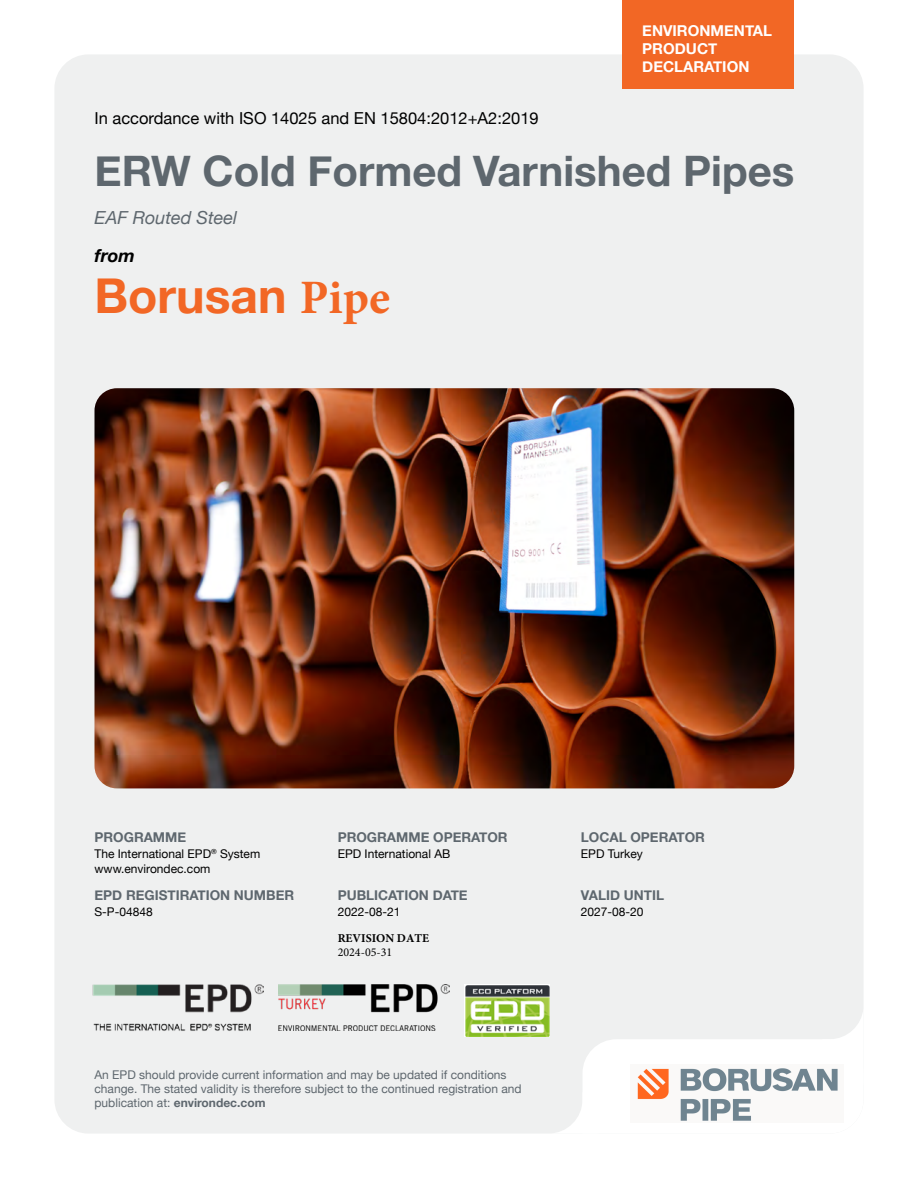
<style>
.page{position:relative;width:918px;height:1188px;background:#fff}
.page>*{position:absolute;margin:0;border:0;box-sizing:border-box;transform-origin:0 0}
.t1{font:700 48px "Helvetica Neue";color:#f26725}
.t2{font:700 42px "Helvetica Neue";color:#5e676e}
.t3{font:italic 18px "Helvetica Neue";color:#5e676e}
.t4{font:italic 700 18px "Helvetica Neue";color:#000}
.t5{font:16.5px "Helvetica Neue";color:#000}
.t6{font:700 15px/18px "Helvetica Neue";color:#fff}
.t7{font:700 13.5px "Helvetica Neue";color:#5e676e}
.t8{font:12px/14.4px "Helvetica Neue";color:#5e676e}
.t9{font:12px/14.4px "Helvetica Neue";color:#000}
.t10{font:700 12px "Minion Pro";color:#000}
.t11{font:12px "Minion Pro";color:#000}
.s1{font-family:"Minion Pro"}
.s2{font-weight:700}
</style>
<div class="page">
<div style="left:54px;top:54px;width:810px;height:1080px;background:#eff0f0;border-radius:34px"></div>
<svg style="left:554px;top:1011px;width:310px;height:123px"></svg>
<div style="left:623px;top:0;width:171px;height:88px;background:#f26725"></div>
<img style="left:94px;top:388px;width:700px;height:400px">
<img style="left:93px;top:985px;width:171px;height:46px">
<img style="left:279px;top:985px;width:171px;height:45px">
<img style="left:465px;top:985px;width:85px;height:52px">
<img style="left:631px;top:1064px;width:213px;height:59px">
<p class="t6" style="left:642px;top:22px;width:131px">ENVIRONMENTAL<br>PRODUCT<br>DECLARATION</p>
<h3 class="t5" style="left:94px;top:106px;width:446px">In accordance with ISO 14025 and EN 15804:2012+A2:2019</h3>
<h2 class="t2" style="left:94px;top:139px;width:701px">ERW Cold Formed Varnished Pipes</h2>
<h3 class="t3" style="left:95px;top:204px;width:144px">EAF Routed Steel</h3>
<h3 class="t4" style="left:95px;top:241px;width:42px">from</h3>
<h1 class="t1" style="left:95px;top:258px;width:297px">Borusan <span class="s1">Pipe</span></h1>
<p class="t7" style="left:94px;top:827px;width:93px">PROGRAMME</p>
<p class="t7" style="left:581px;top:827px;width:126px">LOCAL OPERATOR</p>
<p class="t7" style="left:338px;top:827px;width:171px">PROGRAMME OPERATOR</p>
<p class="t9" style="left:338px;top:848px;width:114px">EPD International AB</p>
<p class="t7" style="left:338px;top:884px;width:132px">PUBLICATION DATE</p>
<p class="t9" style="left:338px;top:905px;width:64px">2022-08-21</p>
<p class="t10" style="left:338px;top:930px;width:93px">REVISION DATE</p>
<p class="t11" style="left:338px;top:944px;width:56px">2024-05-31</p>
<p class="t9" style="left:94px;top:848px;width:167px">The International EPD<sup>®</sup> System www.environdec.com</p>
<p class="t9" style="left:581px;top:848px;width:64px">EPD Turkey</p>
<p class="t9" style="left:581px;top:905px;width:64px">2027-08-20</p>
<p class="t7" style="left:94px;top:885px;width:201px">EPD REGISTIRATION NUMBER</p>
<p class="t7" style="left:581px;top:885px;width:85px">VALID UNTIL</p>
<p class="t9" style="left:94px;top:905px;width:60px">S-P-04848</p>
<p class="t8" style="left:94px;top:1068px;width:429px">An EPD should provide current information and may be updated if conditions change. The stated validity is therefore subject to the continued registration and publication at: <span class="s2">environdec.com</span></p>
</div>
